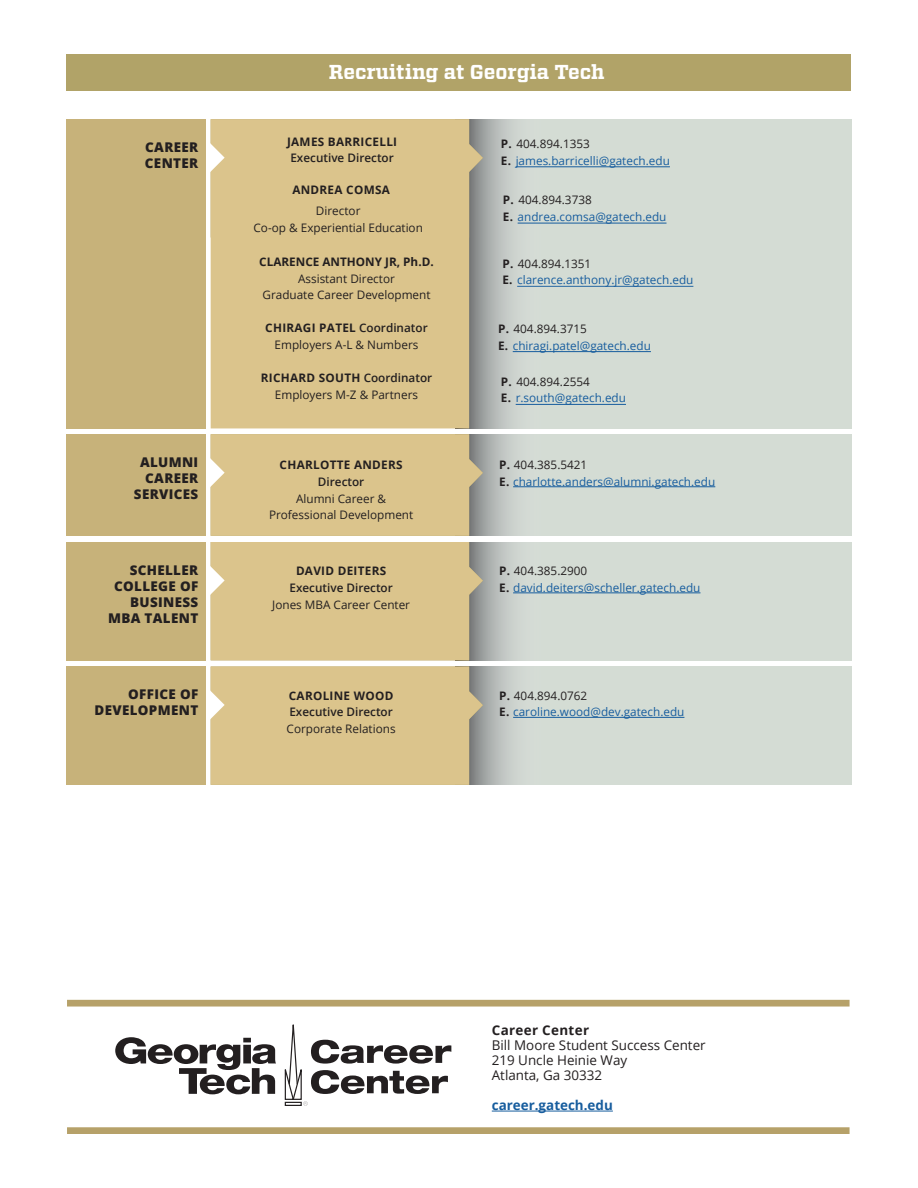
<style>
.page{position:relative;width:918px;height:1188px;background:#fff}
.page>*{position:absolute;margin:0;border:0;box-sizing:border-box;transform-origin:0 0}
.t1{font:700 20.1px "Vitesse";color:#fff}
.t2{font:800 13.35px/16px "Open Sans";letter-spacing:.025em;color:#231f20;text-align:right}
.t3{font:13.35px "Open Sans";color:#231f20}
.t4{font:700 13.35px "Open Sans";color:#175d9e}
.t5{font:700 13.35px "Open Sans";letter-spacing:.025em;color:#231f20}
.t6{font:11.7px/16.6px "Open Sans";color:#231f20;text-align:center}
.t7{font:11.7px/16.8px "Open Sans";color:#175d9e}
.t8{font:700 11.7px "Open Sans";letter-spacing:.025em;color:#231f20}
.t9{font:600 11.7px "Open Sans";color:#231f20}
.t10{font:600 11.7px/16.8px "Open Sans";color:#231f20}
.s1{font-weight:700}
.s2{font-weight:600}
.s3{font-weight:700;color:#231f20}
.s4{color:#231f20}
</style>
<div class="page">
<div style="left:66px;top:54px;width:785px;height:36px;background:#b1a368"></div>
<div style="left:67px;top:1000px;width:783px;height:7px;background:#b6a169"></div>
<div style="left:67px;top:1127px;width:783px;height:7px;background:#b6a169"></div>
<div style="left:456px;top:119px;width:396px;height:309px;background:#d4dcd4"></div>
<svg style="left:483px;top:119px;width:119px;height:309px"></svg>
<div style="left:211px;top:238px;width:272px;height:190px;background:#dbc48c"></div>
<div style="left:210px;top:119px;width:273px;height:119px;background:#dbc48c"></div>
<div style="left:66px;top:119px;width:140px;height:309px;background:#c7b27a"></div>
<div style="left:456px;top:434px;width:396px;height:102px;background:#d4dcd4"></div>
<svg style="left:483px;top:434px;width:119px;height:102px"></svg>
<div style="left:210px;top:434px;width:273px;height:102px;background:#dbc48c"></div>
<div style="left:66px;top:434px;width:140px;height:102px;background:#c7b27a"></div>
<div style="left:456px;top:667px;width:396px;height:118px;background:#d4dcd4"></div>
<svg style="left:483px;top:667px;width:119px;height:118px"></svg>
<div style="left:210px;top:667px;width:273px;height:118px;background:#dbc48c"></div>
<div style="left:66px;top:667px;width:140px;height:118px;background:#c7b27a"></div>
<hr style="left:513px;top:486px;width:202px;height:1px;background:#175d9e">
<hr style="left:513px;top:717px;width:171px;height:1px;background:#175d9e">
<div style="left:456px;top:542px;width:396px;height:118px;background:#d4dcd4"></div>
<svg style="left:483px;top:542px;width:119px;height:118px"></svg>
<div style="left:210px;top:542px;width:273px;height:118px;background:#dbc48c"></div>
<div style="left:66px;top:542px;width:140px;height:118px;background:#c7b27a"></div>
<hr style="left:513px;top:593px;width:187px;height:1px;background:#175d9e">
<hr style="left:492px;top:1111px;width:121px;height:1px;background:#175d9e">
<svg style="left:115px;top:1037px;width:161px;height:57px"></svg>
<svg style="left:284px;top:1024px;width:167px;height:82px"></svg>
<hr style="left:516px;top:404px;width:110px;height:1px;background:#175d9e">
<hr style="left:513px;top:351px;width:138px;height:1px;background:#175d9e">
<hr style="left:517px;top:286px;width:176px;height:1px;background:#175d9e">
<hr style="left:518px;top:223px;width:149px;height:1px;background:#175d9e">
<hr style="left:516px;top:167px;width:154px;height:1px;background:#175d9e">
<p class="t2" style="left:145px;top:138px;width:55px">CAREER</p>
<p class="t2" style="left:145px;top:155px;width:55px">CENTER</p>
<p class="t2" style="left:140px;top:453px;width:60px">ALUMNI</p>
<p class="t2" style="left:145px;top:470px;width:55px">CAREER</p>
<p class="t2" style="left:134px;top:486px;width:66px">SERVICES</p>
<p class="t2" style="left:114px;top:561px;width:86px">SCHELLER<br>COLLEGE OF<br>BUSINESS</p>
<p class="t2" style="left:108px;top:610px;width:92px">MBA TALENT</p>
<p class="t2" style="left:128px;top:686px;width:72px">OFFICE OF</p>
<p class="t2" style="left:95px;top:702px;width:105px">DEVELOPMENT</p>
<p class="t1" style="left:329px;top:58px;width:277px">Recruiting at Georgia Tech</p>
<p class="t10" style="left:287px;top:133px;width:112px"><span class="s1">JAMES BARRICELLI<br></span>Executive Director</p>
<p class="t8" style="left:292px;top:182px;width:99px">ANDREA COMSA</p>
<p class="t6" style="left:254px;top:203px;width:171px">Director<br>Co-op &amp; Experiential Education</p>
<p class="t6" style="left:259px;top:253px;width:176px"><span class="s1">CLARENCE ANTHONY JR, Ph.D.<br></span>Assistant Director<br>Graduate Career Development</p>
<p class="t6" style="left:265px;top:319px;width:164px;line-height:17.1px"><span class="s1">CHIRAGI PATEL</span> <span class="s2">Coordinator<br></span>Employers A-L &amp; Numbers</p>
<p class="t6" style="left:261px;top:369px;width:173px"><span class="s1">RICHARD SOUTH</span> <span class="s2">Coordinator<br></span>Employers M-Z &amp; Partners</p>
<p class="t8" style="left:280px;top:457px;width:125px">CHARLOTTE ANDERS</p>
<p class="t9" style="left:318px;top:474px;width:48px">Director</p>
<p class="t6" style="left:296px;top:490px;width:92px">Alumni Career &amp;</p>
<p class="t6" style="left:269px;top:507px;width:146px">Professional Development</p>
<p class="t8" style="left:296px;top:563px;width:92px">DAVID DEITERS</p>
<p class="t9" style="left:289px;top:580px;width:105px">Executive Director</p>
<p class="t6" style="left:272px;top:596px;width:139px">Jones MBA Career Center</p>
<p class="t8" style="left:289px;top:687px;width:106px">CAROLINE WOOD</p>
<p class="t9" style="left:289px;top:704px;width:105px">Executive Director</p>
<p class="t6" style="left:287px;top:720px;width:111px">Corporate Relations</p>
<p class="t7" style="left:501px;top:135px;width:170px"><span class="s3">P.</span> <span class="s4">404.894.1353<br></span><span class="s3">E.</span> james.barricelli@gatech.edu</p>
<p class="t7" style="left:503px;top:191px;width:165px"><span class="s3">P.</span> <span class="s4">404.894.3738<br></span><span class="s3">E.</span> andrea.comsa@gatech.edu</p>
<p class="t7" style="left:502px;top:255px;width:193px"><span class="s3">P.</span> <span class="s4">404.894.1351<br></span><span class="s3">E.</span> clarence.anthony.jr@gatech.edu</p>
<p class="t7" style="left:498px;top:320px;width:154px"><span class="s3">P.</span> <span class="s4">404.894.3715<br></span><span class="s3">E.</span> chiragi.patel@gatech.edu</p>
<p class="t7" style="left:501px;top:373px;width:127px"><span class="s3">P.</span> <span class="s4">404.894.2554<br></span><span class="s3">E.</span> r.south@gatech.edu</p>
<p class="t6" style="left:499px;top:456px;width:90px"><span class="s1">P.</span> 404.385.5421</p>
<p class="t7" style="left:499px;top:473px;width:218px"><span class="s3">E.</span> charlotte.anders@alumni.gatech.edu</p>
<p class="t6" style="left:499px;top:562px;width:90px"><span class="s1">P.</span> 404.385.2900</p>
<p class="t7" style="left:499px;top:579px;width:203px"><span class="s3">E.</span> david.deiters@scheller.gatech.edu</p>
<p class="t6" style="left:499px;top:687px;width:90px"><span class="s1">P.</span> 404.894.0762</p>
<p class="t7" style="left:499px;top:704px;width:187px"><span class="s3">E.</span> caroline.wood@dev.gatech.edu</p>
<p class="t5" style="left:492px;top:1020px;width:99px">Career Center</p>
<p class="t3" style="left:492px;top:1036px;width:215px">Bill Moore Student Success Center</p>
<p class="t3" style="left:492px;top:1051px;width:137px">219 Uncle Heinie Way</p>
<p class="t3" style="left:492px;top:1066px;width:112px">Atlanta, Ga 30332</p>
<p class="t4" style="left:492px;top:1096px;width:123px">career.gatech.edu</p>
</div>
